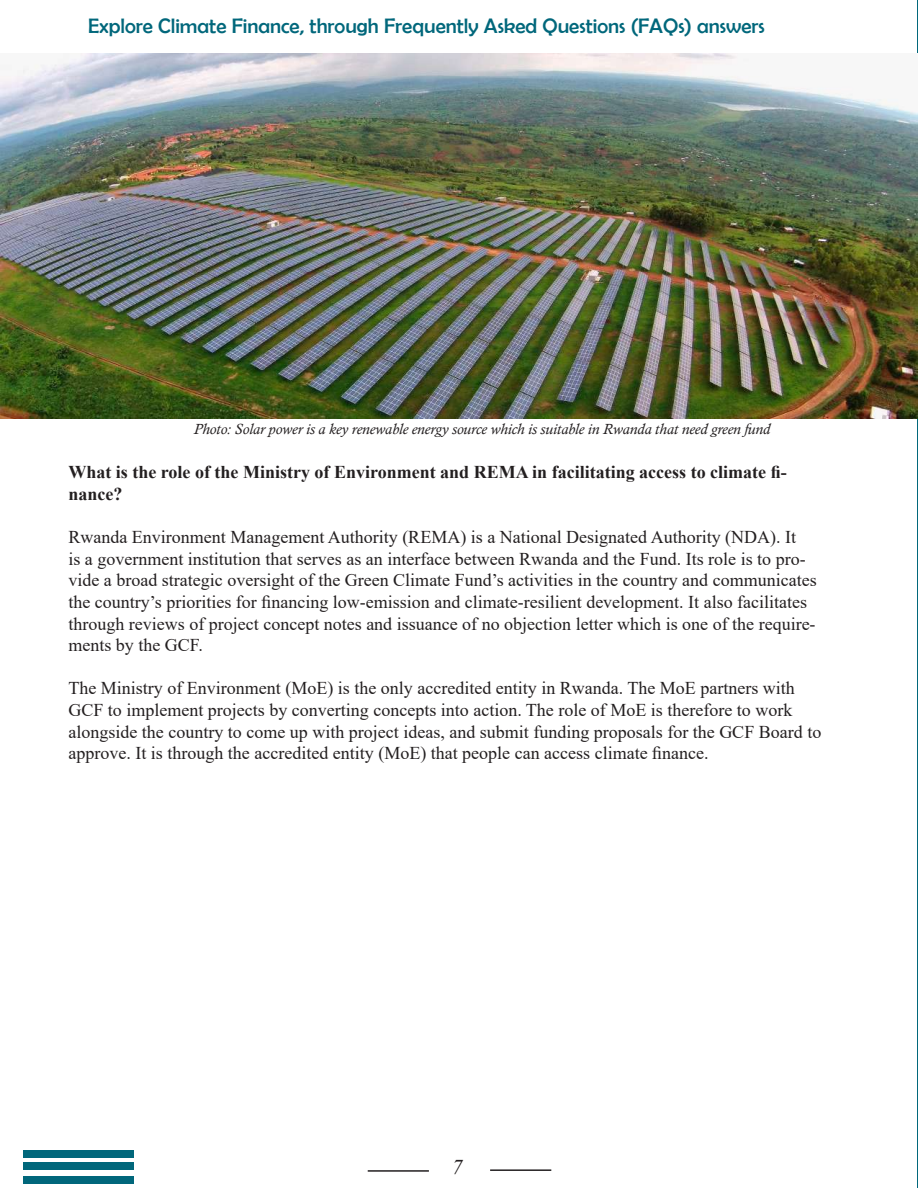
<style>
.page{position:relative;width:918px;height:1188px;background:#fff}
.page>*{position:absolute;margin:0;border:0;box-sizing:border-box;transform-origin:0 0}
.t1{font:21px "Berlin Sans FB";color:#01677b}
.t2{font:italic 21px "Times New Roman";color:#231f20}
.t3{font:18px/21.6px "Times New Roman";color:#231f20}
.t4{font:700 18px/21.6px "Times New Roman";color:#231f20}
.t5{font:italic 15px "Calisto";color:#231f20}
</style>
<div class="page">
<hr style="left:917px;top:1px;width:1px;height:1187px;background:#01677b">
<img style="left:0;top:53px;width:918px;height:366px">
<div style="left:23px;top:1150px;width:111px;height:8px;background:#01677b"></div>
<div style="left:23px;top:1162px;width:111px;height:8px;background:#01677b"></div>
<div style="left:23px;top:1176px;width:111px;height:8px;background:#01677b"></div>
<hr style="left:368px;top:1170px;width:61px;height:2px;background:#231f20">
<hr style="left:490px;top:1169px;width:61px;height:2px;background:#231f20">
<p class="t1" style="left:88px;top:14px;width:678px">Explore Climate Finance, through Frequently Asked Questions (FAQs) answers</p>
<p class="t5" style="left:194px;top:420px;width:578px">Photo: Solar power is a key renewable energy source which is suitable in Rwanda that need green fund</p>
<p class="t4" style="left:68px;top:461px;width:720px">What is the role of the Ministry of Environment and REMA in facilitating access to climate fi&shy;nance?</p>
<p class="t3" style="left:68px;top:526px;width:750px">Rwanda Environment Management Authority (REMA) is a National Designated Authority (NDA). It<br>is a government institution that serves as an interface between Rwanda and the Fund. Its role is to pro&shy;vide a broad strategic oversight of the Green Climate Fund’s activities in the country and communicates the country’s priorities for financing low-emission and climate-resilient development. It also facilitates through reviews of project concept notes and issuance of no objection letter which is one of the require&shy;ments by the GCF.</p>
<p class="t3" style="left:68px;top:677px;width:754px">The Ministry of Environment (MoE) is the only accredited entity in Rwanda. The MoE partners with GCF to implement projects by converting concepts into action. The role of MoE is therefore to work alongside the country to come up with project ideas, and submit funding proposals for the GCF Board to approve. It is through the accredited entity (MoE) that people can access climate finance.</p>
<p class="t2" style="left:452px;top:1152px;width:12px">7</p>
</div>
